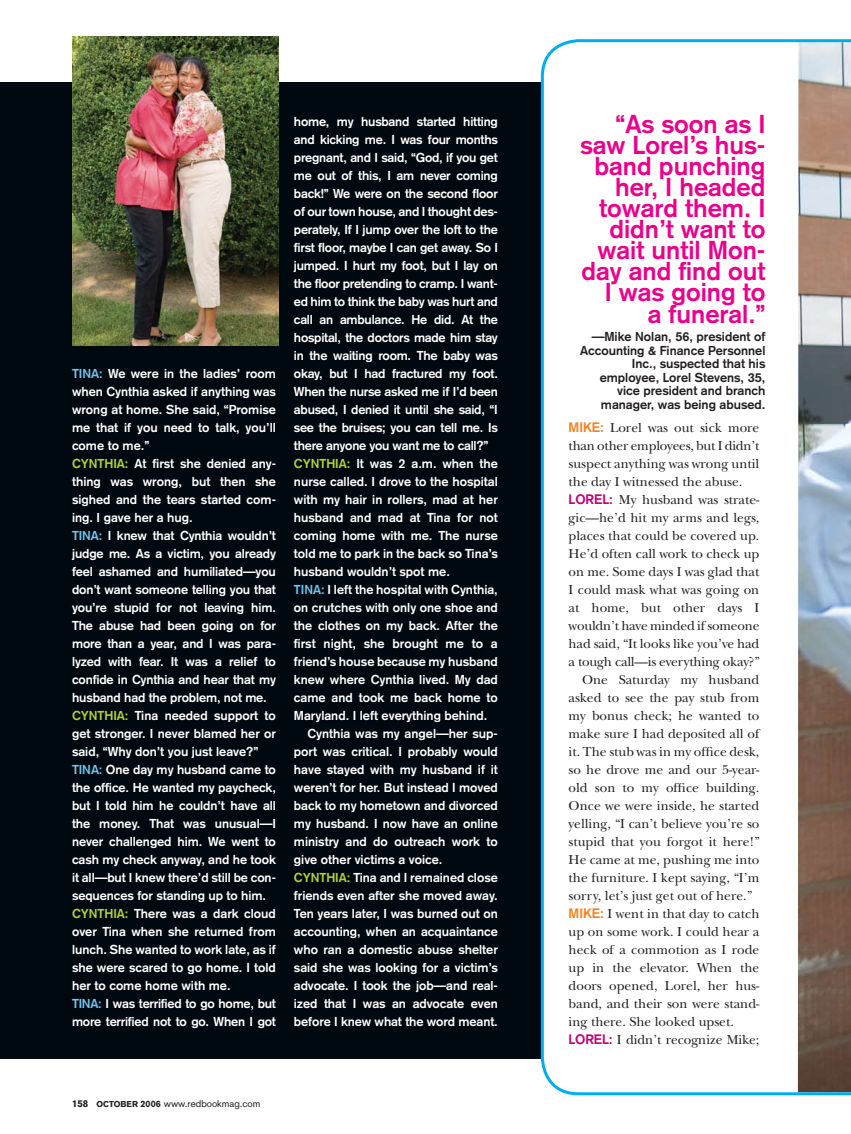
<style>
.page{position:relative;width:851px;height:1134px;background:#fff}
.page>*{position:absolute;margin:0;border:0;box-sizing:border-box;transform-origin:0 0}
.t1{font:700 25.5px/21.1px "Akzidenz Grotesk";color:#ec008c;text-align:right}
.t2{font:13.5px "New Baskerville";color:#231f20}
.t3{font:700 12.75px/18px "Akzidenz Grotesk";color:#fff}
.t4{font:700 12.75px "Akzidenz Grotesk";letter-spacing:-.02em;color:#fff}
.t5{font:700 12.75px/13.5px "Akzidenz Grotesk";color:#231f20;text-align:right}
.t6{font:9.75px "Akzidenz Grotesk";color:#231f20}
.s1{color:#71c5ef}
.s2{color:#b3d335}
.s3{font-weight:900}
.s4{font-weight:900;font-size:8.4px}
.s5{font-weight:900;font-size:9px}
.s6{font-family:"Akzidenz Grotesk";font-weight:700;color:#f58220}
.s7{font-family:"Akzidenz Grotesk";font-weight:700;color:#c40075}
</style>
<div class="page">
<div style="left:0;top:82px;width:540px;height:977px;background:#000810"></div>
<img style="left:72px;top:36px;width:207px;height:310px">
<svg style="left:540px;top:39px;width:310px;height:1055px"></svg>
<p class="t3" style="left:72px;top:364px;width:205px"><span class="s1">TINA:</span> We were in the ladies’ room when Cynthia asked if anything was wrong at home. She said, “Promise me that if you need to talk, you’ll come to me.”<br><span class="s2">CYNTHIA:</span> At first she denied any&shy;thing was wrong, but then she sighed and the tears started com&shy;ing. I gave her a hug.<br><span class="s1">TINA:</span> I knew that Cynthia wouldn’t judge me. As a victim, you already feel ashamed and humiliated—you don’t want someone telling you that you’re stupid for not leaving him.<br>The abuse had been going on for more than a year, and I was para&shy;lyzed with fear. It was a relief to confide in Cynthia and hear that my husband had the problem, not me.<br><span class="s2">CYNTHIA:</span> Tina needed support to get stronger. I never blamed her or said, “Why don’t you just leave?”<br><span class="s1">TINA:</span> One day my husband came to the office. He wanted my paycheck, but I told him he couldn’t have all the money. That was unusual—I never challenged him. We went to cash my check anyway, and he took it all—but I knew there’d still be con&shy;sequences for standing up to him.<br><span class="s2">CYNTHIA:</span> There was a dark cloud over Tina when she returned from lunch. She wanted to work late, as if she were scared to go home. I told her to come home with me.<br><span class="s1">TINA:</span> I was terrified to go home, but more terrified not to go. When I got</p>
<p class="t4" style="left:294px;top:114px;width:205px">home, my husband started hitting</p>
<p class="t4" style="left:294px;top:132px;width:205px">and kicking me. I was four months</p>
<p class="t4" style="left:294px;top:150px;width:205px">pregnant, and I said, “God, if you get</p>
<p class="t4" style="left:294px;top:168px;width:205px">me out of this, I am never coming</p>
<p class="t4" style="left:294px;top:186px;width:205px">back!” We were on the second floor</p>
<p class="t4" style="left:294px;top:204px;width:205px">of our town house, and I thought des-</p>
<p class="t4" style="left:294px;top:222px;width:205px">perately, If I jump over the loft to the</p>
<p class="t4" style="left:294px;top:240px;width:205px">first floor, maybe I can get away. So I</p>
<p class="t4" style="left:294px;top:258px;width:205px">jumped. I hurt my foot, but I lay on</p>
<p class="t4" style="left:294px;top:276px;width:205px">the floor pretending to cramp. I want-</p>
<p class="t4" style="left:294px;top:294px;width:205px">ed him to think the baby was hurt and</p>
<p class="t4" style="left:294px;top:312px;width:205px">call an ambulance. He did. At the</p>
<p class="t4" style="left:294px;top:330px;width:205px">hospital, the doctors made him stay</p>
<p class="t4" style="left:294px;top:348px;width:205px">in the waiting room. The baby was</p>
<p class="t4" style="left:294px;top:366px;width:205px">okay, but I had fractured my foot.</p>
<p class="t4" style="left:294px;top:384px;width:205px">When the nurse asked me if I’d been</p>
<p class="t4" style="left:294px;top:402px;width:205px">abused, I denied it until she said, “I</p>
<p class="t4" style="left:294px;top:420px;width:205px">see the bruises; you can tell me. Is</p>
<p class="t4" style="left:294px;top:438px;width:196px">there anyone you want me to call?”</p>
<p class="t3" style="left:294px;top:454px;width:205px"><span class="s2">CYNTHIA:</span> It was 2 a.m. when the</p>
<p class="t3" style="left:294px;top:472px;width:205px">nurse called. I drove to the hospital</p>
<p class="t3" style="left:294px;top:490px;width:205px">with my hair in rollers, mad at her</p>
<p class="t3" style="left:294px;top:508px;width:205px">husband and mad at Tina for not</p>
<p class="t3" style="left:294px;top:526px;width:205px">coming home with me. The nurse</p>
<p class="t3" style="left:294px;top:544px;width:205px">told me to park in the back so Tina’s</p>
<p class="t3" style="left:294px;top:562px;width:157px">husband wouldn’t spot me.</p>
<p class="t3" style="left:294px;top:580px;width:205px"><span class="s1">TINA:</span> I left the hospital with Cynthia,</p>
<p class="t3" style="left:294px;top:598px;width:205px">on crutches with only one shoe and</p>
<p class="t3" style="left:294px;top:616px;width:205px">the clothes on my back. After the</p>
<p class="t3" style="left:294px;top:634px;width:205px">first night, she brought me to a</p>
<p class="t3" style="left:294px;top:652px;width:205px">friend’s house because my husband</p>
<p class="t3" style="left:294px;top:670px;width:205px">knew where Cynthia lived. My dad</p>
<p class="t3" style="left:294px;top:688px;width:205px">came and took me back home to</p>
<p class="t3" style="left:294px;top:706px;width:195px">Maryland. I left everything behind.</p>
<p class="t3" style="left:307px;top:724px;width:192px">Cynthia was my angel—her sup-</p>
<p class="t3" style="left:294px;top:742px;width:205px">port was critical. I probably would</p>
<p class="t3" style="left:294px;top:760px;width:205px">have stayed with my husband if it</p>
<p class="t3" style="left:294px;top:778px;width:205px">weren’t for her. But instead I moved</p>
<p class="t3" style="left:294px;top:796px;width:205px">back to my hometown and divorced</p>
<p class="t3" style="left:294px;top:814px;width:205px">my husband. I now have an online</p>
<p class="t3" style="left:294px;top:832px;width:205px">ministry and do outreach work to</p>
<p class="t3" style="left:294px;top:850px;width:150px">give other victims a voice.</p>
<p class="t3" style="left:294px;top:868px;width:205px"><span class="s2">CYNTHIA:</span> Tina and I remained close</p>
<p class="t3" style="left:294px;top:886px;width:205px">friends even after she moved away.</p>
<p class="t3" style="left:294px;top:904px;width:205px">Ten years later, I was burned out on</p>
<p class="t3" style="left:294px;top:922px;width:205px">accounting, when an acquaintance</p>
<p class="t3" style="left:294px;top:940px;width:205px">who ran a domestic abuse shelter</p>
<p class="t3" style="left:294px;top:958px;width:205px">said she was looking for a victim’s</p>
<p class="t3" style="left:294px;top:976px;width:205px">advocate. I took the job—and real-</p>
<p class="t3" style="left:294px;top:994px;width:205px">ized that I was an advocate even</p>
<p class="t3" style="left:294px;top:1012px;width:205px">before I knew what the word meant.</p>
<p class="t6" style="left:72px;top:1098px;width:190px"><span class="s3">158</span> <span class="s4">OCTOBER</span> <span class="s5">2006</span> www.redbookmag.com</p>
<h1 class="t1" style="left:580px;top:113px;width:187px">“As soon as I saw Lorel’s hus&shy;band punching her, I headed toward them. I didn’t want to wait until Mon&shy;day and find out<br>I was going to<br>a funeral.”</h1>
<p class="t5" style="left:580px;top:330px;width:187px">—Mike Nolan, 56, president of<br>Accounting &amp; Finance Personnel<br>Inc., suspected that his employee, Lorel Stevens, 35, vice president and branch manager, was being abused.</p>
<p class="t2" style="left:568px;top:419px;width:192px"><span class="s6">MIKE:</span> Lorel was out sick more</p>
<p class="t2" style="left:568px;top:437px;width:192px">than other employees, but I didn’t</p>
<p class="t2" style="left:568px;top:455px;width:192px">suspect anything was wrong until</p>
<p class="t2" style="left:568px;top:473px;width:175px">the day I witnessed the abuse.</p>
<p class="t2" style="left:568px;top:491px;width:192px"><span class="s7">LOREL:</span> My husband was strate-</p>
<p class="t2" style="left:568px;top:509px;width:192px">gic—he’d hit my arms and legs,</p>
<p class="t2" style="left:568px;top:527px;width:192px">places that could be covered up.</p>
<p class="t2" style="left:568px;top:545px;width:192px">He’d often call work to check up</p>
<p class="t2" style="left:568px;top:563px;width:192px">on me. Some days I was glad that</p>
<p class="t2" style="left:568px;top:581px;width:192px">I could mask what was going on</p>
<p class="t2" style="left:568px;top:599px;width:192px">at home, but other days I</p>
<p class="t2" style="left:568px;top:617px;width:192px">wouldn’t have minded if someone</p>
<p class="t2" style="left:568px;top:635px;width:192px">had said, “It looks like you’ve had</p>
<p class="t2" style="left:568px;top:653px;width:192px">a tough call—is everything okay?”</p>
<p class="t2" style="left:582px;top:671px;width:179px">One Saturday my husband</p>
<p class="t2" style="left:568px;top:689px;width:192px">asked to see the pay stub from</p>
<p class="t2" style="left:568px;top:707px;width:192px">my bonus check; he wanted to</p>
<p class="t2" style="left:568px;top:725px;width:192px">make sure I had deposited all of</p>
<p class="t2" style="left:568px;top:743px;width:192px">it. The stub was in my office desk,</p>
<p class="t2" style="left:568px;top:761px;width:192px">so he drove me and our 5-year-</p>
<p class="t2" style="left:568px;top:779px;width:192px">old son to my office building.</p>
<p class="t2" style="left:568px;top:797px;width:192px">Once we were inside, he started</p>
<p class="t2" style="left:568px;top:815px;width:192px">yelling, “I can’t believe you’re so</p>
<p class="t2" style="left:568px;top:833px;width:192px">stupid that you forgot it here!”</p>
<p class="t2" style="left:568px;top:851px;width:192px">He came at me, pushing me into</p>
<p class="t2" style="left:568px;top:869px;width:192px">the furniture. I kept saying, “I’m</p>
<p class="t2" style="left:568px;top:887px;width:185px">sorry, let’s just get out of here.”</p>
<p class="t2" style="left:568px;top:905px;width:192px"><span class="s6">MIKE:</span> I went in that day to catch</p>
<p class="t2" style="left:568px;top:923px;width:192px">up on some work. I could hear a</p>
<p class="t2" style="left:568px;top:941px;width:192px">heck of a commotion as I rode</p>
<p class="t2" style="left:568px;top:959px;width:192px">up in the elevator. When the</p>
<p class="t2" style="left:568px;top:977px;width:192px">doors opened, Lorel, her hus-</p>
<p class="t2" style="left:568px;top:995px;width:192px">band, and their son were stand-</p>
<p class="t2" style="left:568px;top:1013px;width:167px">ing there. She looked upset.</p>
<p class="t2" style="left:568px;top:1031px;width:192px"><span class="s7">LOREL:</span> I didn’t recognize Mike;</p>
</div>
